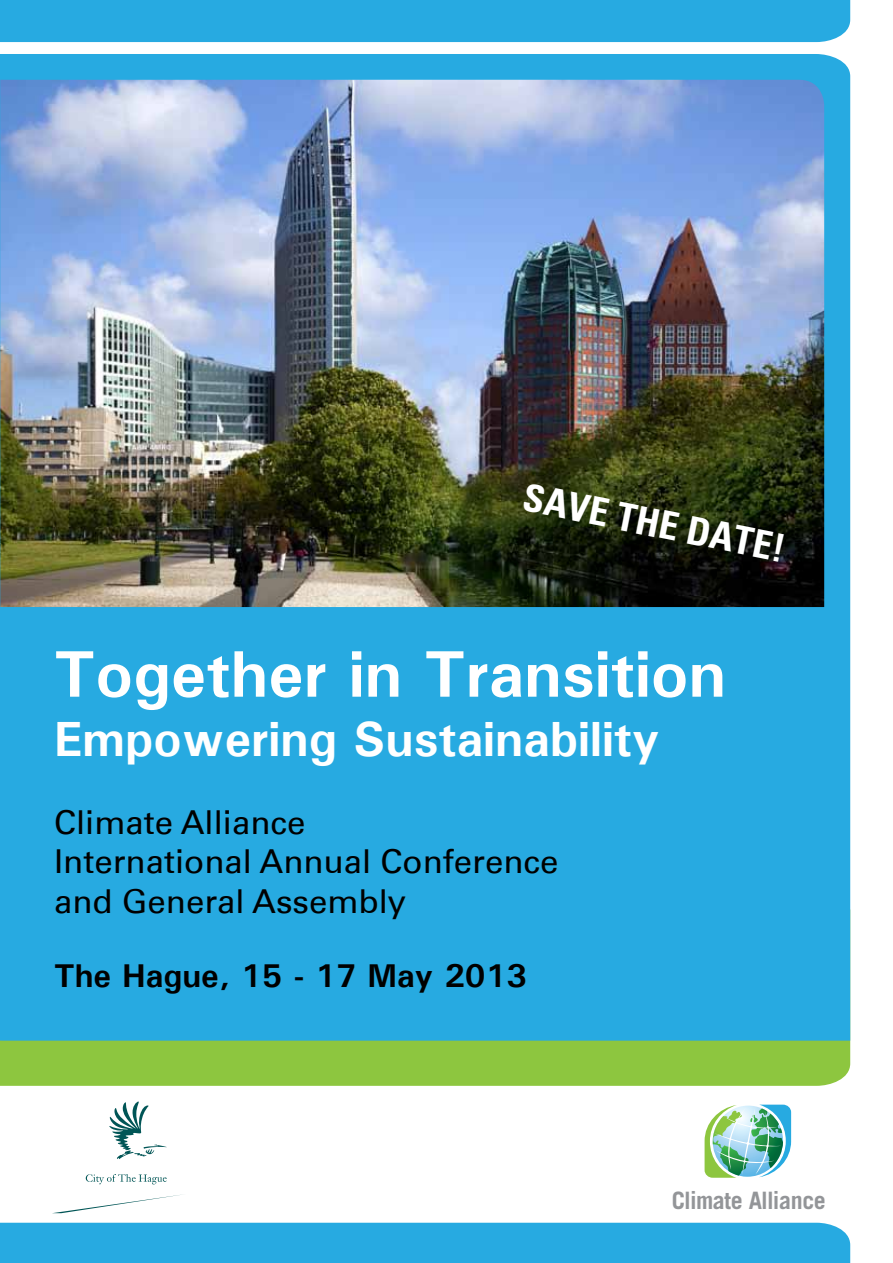
<style>
.page{position:relative;width:893px;height:1263px;background:#fff}
.page>*{position:absolute;margin:0;border:0;box-sizing:border-box;transform-origin:0 0}
.t1{font:700 66px "Univers";color:#fff}
.t2{font:700 49.5px "Univers";color:#fff}
.t3{font:700 condensed 39px "Univers";color:#fff}
.t4{font:33px/39.6px "Univers 55 Roman";color:#000}
.t5{font:700 33px "Univers";color:#000}
.t6{font:700 24px "Trade Gothic";letter-spacing:-.03em;color:#939598}
</style>
<div class="page">
<div style="left:0;top:1223px;width:850px;height:40px;background:#27aae1"></div>
<div style="left:0;top:1041px;width:850px;height:45px;background:#8dc63f"></div>
<div style="left:0;top:54px;width:850px;height:987px;background:#27aae1"></div>
<div style="left:0;top:0;width:850px;height:42px;background:#27aae1"></div>
<img style="left:0;top:80px;width:824px;height:527px">
<img style="left:705px;top:1105px;width:86px;height:73px">
<svg style="left:109px;top:1101px;width:58px;height:58px"></svg>
<svg style="left:54px;top:1194px;width:128px;height:19px"></svg>
<svg style="left:86px;top:1174px;width:81px;height:10px"></svg>
<p class="t3" style="left:528px;top:474px;width:268px;rotate:11deg">SAVE THE DATE!</p>
<h1 class="t1" style="left:54px;top:632px;width:674px">Together in Transition</h1>
<h2 class="t2" style="left:54px;top:707px;width:607px">Empowering Sustainability</h2>
<p class="t4" style="left:54px;top:802px;width:506px">Climate Alliance<br>International Annual Conference and General Assembly</p>
<p class="t5" style="left:54px;top:954px;width:474px">The Hague, 15 - 17 May 2013</p>
<p class="t6" style="left:672px;top:1185px;width:156px">Climate Alliance</p>
</div>
